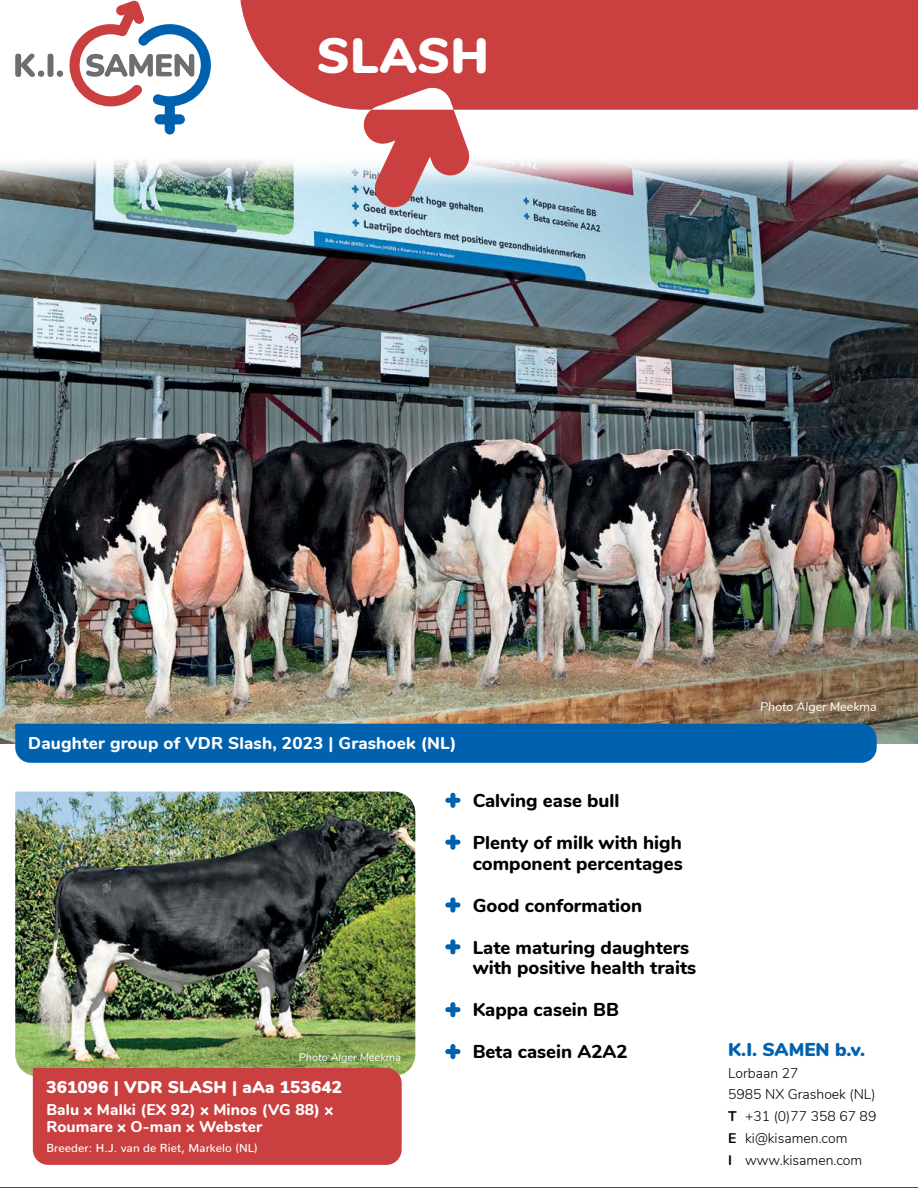
<style>
.page{position:relative;width:918px;height:1188px;background:#fff}
.page>*{position:absolute;margin:0;border:0;box-sizing:border-box;transform-origin:0 0}
.t1{font:900 49.65px "Nunito";letter-spacing:.01em;color:#fff}
.t2{font:800 18.6px/21px "Nunito";color:#000}
.t3{font:900 18.6px "Nunito";color:#0061af}
.t4{font:800 17.1px "Nunito";letter-spacing:.01em;color:#fff}
.t5{font:900 17.1px "Nunito";letter-spacing:.01em;color:#fff}
.t6{font:800 15.45px/17.4px "Nunito";letter-spacing:.01em;color:#fff}
.t7{font:300 13.95px/21.8px "Nunito";color:#000}
.t8{font:italic 12.45px "Nunito";color:#fff}
.t9{font:500 11.7px "Nunito";letter-spacing:.01em;color:#fff}
.t10{font:italic 10.8px "Nunito";color:#fff}
.s1{font-weight:700}
</style>
<div class="page">
<img style="left:15px;top:792px;width:400px;height:284px">
<div style="left:33px;top:1068px;width:369px;height:97px;background:#ca3f3f"></div>
<img style="left:0;top:160px;width:918px;height:583px">
<div style="left:15px;top:724px;width:862px;height:39px;background:#0061af"></div>
<div style="left:240px;top:0;width:678px;height:110px;background:#ca3f3f"></div>
<svg style="left:362px;top:85px;width:110px;height:125px"></svg>
<hr style="left:0;top:1187px;width:918px;height:1px;background:#0061af">
<svg style="left:15px;top:0;width:196px;height:135px"></svg>
<svg style="left:445px;top:793px;width:15px;height:15px"></svg>
<svg style="left:445px;top:835px;width:15px;height:15px"></svg>
<svg style="left:445px;top:897px;width:15px;height:16px"></svg>
<svg style="left:445px;top:939px;width:15px;height:15px"></svg>
<svg style="left:445px;top:1002px;width:15px;height:15px"></svg>
<svg style="left:445px;top:1044px;width:15px;height:15px"></svg>
<h1 class="t1" style="left:317px;top:19px;width:174px">SLASH</h1>
<p class="t4" style="left:28px;top:731px;width:430px">Daughter group of VDR Slash, 2023 | Grashoek (NL)</p>
<p class="t10" style="left:299px;top:1050px;width:103px">Photo Alger Meekma</p>
<p class="t5" style="left:46px;top:1074px;width:297px">361096 | VDR SLASH | aAa 153642</p>
<p class="t6" style="left:46px;top:1100px;width:288px">Balu x Malki (EX 92) x Minos (VG 88) x<br>Roumare x O-man x Webster</p>
<p class="t9" style="left:46px;top:1138px;width:213px">Breeder: H.J. van de Riet, Markelo (NL)</p>
<p class="t2" style="left:473px;top:789px;width:148px">Calving ease bull</p>
<p class="t2" style="left:473px;top:831px;width:212px">Plenty of milk with high component percentages</p>
<p class="t2" style="left:473px;top:894px;width:171px">Good conformation</p>
<p class="t2" style="left:473px;top:936px;width:225px">Late maturing daughters with positive health traits</p>
<p class="t2" style="left:473px;top:998px;width:148px">Kappa casein BB</p>
<p class="t2" style="left:473px;top:1040px;width:157px">Beta casein A2A2</p>
<p class="t8" style="left:760px;top:698px;width:118px">Photo Alger Meekma</p>
<p class="t3" style="left:728px;top:1036px;width:139px">K.I. SAMEN b.v.</p>
<p class="t7" style="left:728px;top:1061px;width:150px">Lorbaan 27<br>5985 NX Grashoek (NL)<br><span class="s1">T</span> +31 (0)77 358 67 89<br><span class="s1">E</span> ki@kisamen.com<br><span class="s1">I</span> www.kisamen.com</p>
</div>
